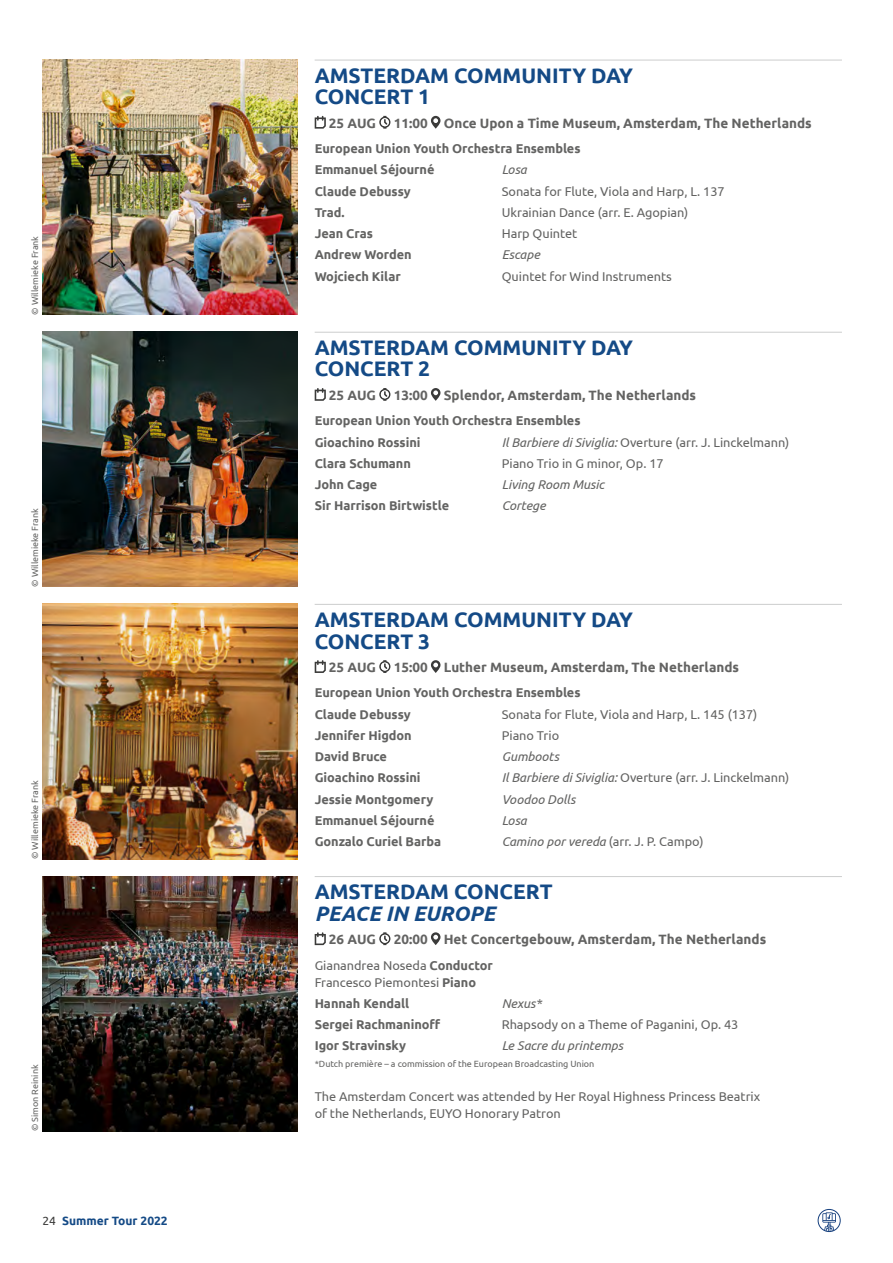
<style>
.page{position:relative;width:893px;height:1263px;background:#fff}
.page>*{position:absolute;margin:0;border:0;box-sizing:border-box;transform-origin:0 0}
.t1{font:700 21px/21.3px "Ubuntu";color:#144a86}
.t2{font:italic 700 21px "Ubuntu";color:#144a86}
.t3{font:700 13.5px "Ubuntu";color:#636362}
.t4{font:12.75px/17px "Ubuntu";letter-spacing:-.005em;color:#636362}
.t5{font:700 12.75px/21.3px "Ubuntu";letter-spacing:-.005em;color:#636362}
.t6{font:italic 12.75px "Ubuntu";letter-spacing:-.005em;color:#636362}
.t7{font:700 12px "Ubuntu";color:#144a86}
.t8{font:9px "Ubuntu";letter-spacing:-.005em;color:#636362}
.s1{font-weight:400;color:#3b3b3a}
.s2{font-style:italic}
.s3{font-style:normal}
.s4{font-weight:700}
</style>
<div class="page">
<svg style="left:816px;top:1208px;width:26px;height:25px"></svg>
<div style="left:818px;top:1209px;width:23px;height:23px;border:1px solid #16407e;border-radius:50%"></div>
<svg style="left:822px;top:1212px;width:14px;height:19px"></svg>
<img style="left:43px;top:60px;width:255px;height:255px">
<img style="left:43px;top:604px;width:255px;height:255px">
<img style="left:43px;top:332px;width:255px;height:255px">
<img style="left:43px;top:876px;width:255px;height:255px">
<hr style="left:315px;top:60px;width:527px;height:1px;background:#cfd0d0">
<svg style="left:315px;top:116px;width:11px;height:13px"></svg>
<svg style="left:379px;top:116px;width:11px;height:13px"></svg>
<svg style="left:431px;top:116px;width:9px;height:13px"></svg>
<hr style="left:315px;top:604px;width:527px;height:1px;background:#cfd0d0">
<svg style="left:315px;top:660px;width:11px;height:13px"></svg>
<svg style="left:379px;top:660px;width:11px;height:13px"></svg>
<svg style="left:431px;top:660px;width:9px;height:13px"></svg>
<hr style="left:315px;top:332px;width:527px;height:1px;background:#cfd0d0">
<svg style="left:315px;top:388px;width:11px;height:13px"></svg>
<svg style="left:379px;top:388px;width:11px;height:13px"></svg>
<svg style="left:431px;top:388px;width:9px;height:13px"></svg>
<hr style="left:315px;top:876px;width:527px;height:1px;background:#cfd0d0">
<svg style="left:315px;top:932px;width:11px;height:13px"></svg>
<svg style="left:379px;top:932px;width:11px;height:13px"></svg>
<svg style="left:431px;top:932px;width:9px;height:13px"></svg>
<p class="t8" style="left:30px;top:315px;width:80px;rotate:-90deg">© Willemieke Frank</p>
<p class="t8" style="left:30px;top:587px;width:80px;rotate:-90deg">© Willemieke Frank</p>
<p class="t8" style="left:30px;top:859px;width:80px;rotate:-90deg">© Willemieke Frank</p>
<p class="t8" style="left:30px;top:1131px;width:68px;rotate:-90deg">© Simon Reinink</p>
<p class="t7" style="left:43px;top:1213px;width:127px"><span class="s1">24</span> Summer Tour 2022</p>
<h1 class="t1" style="left:315px;top:64px;width:320px">AMSTERDAM COMMUNITY DAY<br>CONCERT 1</h1>
<p class="t3" style="left:329px;top:115px;width:49px">25 AUG</p>
<p class="t3" style="left:394px;top:115px;width:420px">11:00 Once Upon a Time Museum, Amsterdam, The Netherlands</p>
<p class="t5" style="left:315px;top:138px;width:267px">European Union Youth Orchestra Ensembles<br>Emmanuel Séjourné</p>
<p class="t6" style="left:502px;top:162px;width:27px">Losa</p>
<p class="t5" style="left:315px;top:180px;width:98px">Claude Debussy</p>
<p class="t4" style="left:502px;top:182px;width:225px">Sonata for Flute, Viola and Harp, L. 137</p>
<p class="t5" style="left:315px;top:201px;width:31px">Trad.</p>
<p class="t4" style="left:502px;top:203px;width:188px">Ukrainian Dance (arr. E. Agopian)</p>
<p class="t5" style="left:315px;top:223px;width:60px">Jean Cras</p>
<p class="t4" style="left:502px;top:225px;width:77px">Harp Quintet</p>
<p class="t5" style="left:315px;top:244px;width:99px">Andrew Worden</p>
<p class="t6" style="left:502px;top:247px;width:40px">Escape</p>
<p class="t5" style="left:315px;top:265px;width:88px">Wojciech Kilar</p>
<p class="t4" style="left:502px;top:267px;width:172px">Quintet for Wind Instruments</p>
<h1 class="t1" style="left:315px;top:337px;width:320px">AMSTERDAM COMMUNITY DAY<br>CONCERT 2</h1>
<p class="t3" style="left:329px;top:387px;width:49px">25 AUG</p>
<p class="t3" style="left:394px;top:387px;width:304px">13:00 Splendor, Amsterdam, The Netherlands</p>
<p class="t5" style="left:315px;top:410px;width:267px">European Union Youth Orchestra Ensembles<br>Gioachino Rossini</p>
<p class="t4" style="left:502px;top:433px;width:289px"><span class="s2">Il Barbiere di Siviglia:</span> Overture (arr. J. Linckelmann)</p>
<p class="t5" style="left:315px;top:452px;width:98px">Clara Schumann</p>
<p class="t4" style="left:502px;top:454px;width:163px">Piano Trio in G minor, Op. 17</p>
<p class="t5" style="left:315px;top:474px;width:64px">John Cage</p>
<p class="t6" style="left:502px;top:477px;width:104px">Living Room Music</p>
<p class="t5" style="left:315px;top:495px;width:136px">Sir Harrison Birtwistle</p>
<p class="t6" style="left:502px;top:498px;width:46px">Cortege</p>
<h1 class="t1" style="left:315px;top:609px;width:320px">AMSTERDAM COMMUNITY DAY<br>CONCERT 3</h1>
<p class="t3" style="left:329px;top:659px;width:49px">25 AUG</p>
<p class="t3" style="left:394px;top:659px;width:347px">15:00 Luther Museum, Amsterdam, The Netherlands</p>
<p class="t5" style="left:315px;top:682px;width:267px">European Union Youth Orchestra Ensembles<br>Claude Debussy</p>
<p class="t4" style="left:502px;top:705px;width:257px">Sonata for Flute, Viola and Harp, L. 145 (137)</p>
<p class="t5" style="left:315px;top:724px;width:99px">Jennifer Higdon</p>
<p class="t4" style="left:502px;top:726px;width:59px">Piano Trio</p>
<p class="t5" style="left:315px;top:746px;width:74px">David Bruce</p>
<p class="t6" style="left:502px;top:749px;width:59px">Gumboots</p>
<p class="t5" style="left:315px;top:767px;width:107px">Gioachino Rossini</p>
<p class="t4" style="left:502px;top:769px;width:289px"><span class="s2">Il Barbiere di Siviglia:</span> Overture (arr. J. Linckelmann)</p>
<p class="t5" style="left:315px;top:788px;width:120px">Jessie Montgomery</p>
<p class="t6" style="left:502px;top:791px;width:75px">Voodoo Dolls</p>
<p class="t5" style="left:315px;top:809px;width:121px">Emmanuel Séjourné</p>
<p class="t6" style="left:502px;top:813px;width:27px">Losa</p>
<p class="t5" style="left:315px;top:831px;width:128px">Gonzalo Curiel Barba</p>
<p class="t6" style="left:502px;top:834px;width:203px">Camino por vereda <span class="s3">(arr. J. P. Campo)</span></p>
<h1 class="t1" style="left:315px;top:881px;width:239px">AMSTERDAM CONCERT</h1>
<h1 class="t2" style="left:315px;top:900px;width:182px">PEACE IN EUROPE</h1>
<p class="t3" style="left:329px;top:931px;width:49px">26 AUG</p>
<p class="t3" style="left:394px;top:931px;width:374px">20:00 Het Concertgebouw, Amsterdam, The Netherlands</p>
<p class="t4" style="left:315px;top:956px;width:180px">Gianandrea Noseda <span class="s4">Conductor<br></span>Francesco Piemontesi <span class="s4">Piano</span></p>
<p class="t5" style="left:315px;top:992px;width:96px">Hannah Kendall</p>
<p class="t6" style="left:502px;top:995px;width:41px">Nexus*</p>
<p class="t5" style="left:315px;top:1014px;width:127px">Sergei Rachmaninoff</p>
<p class="t4" style="left:502px;top:1016px;width:238px">Rhapsody on a Theme of Paganini, Op. 43</p>
<p class="t5" style="left:315px;top:1035px;width:93px">Igor Stravinsky</p>
<p class="t6" style="left:502px;top:1038px;width:123px">Le Sacre du printemps</p>
<p class="t8" style="left:315px;top:1059px;width:281px">*Dutch première – a commission of the European Broadcasting Union</p>
<p class="t4" style="left:315px;top:1088px;width:447px">The Amsterdam Concert was attended by Her Royal Highness Princess Beatrix of the Netherlands, EUYO Honorary Patron</p>
</div>
